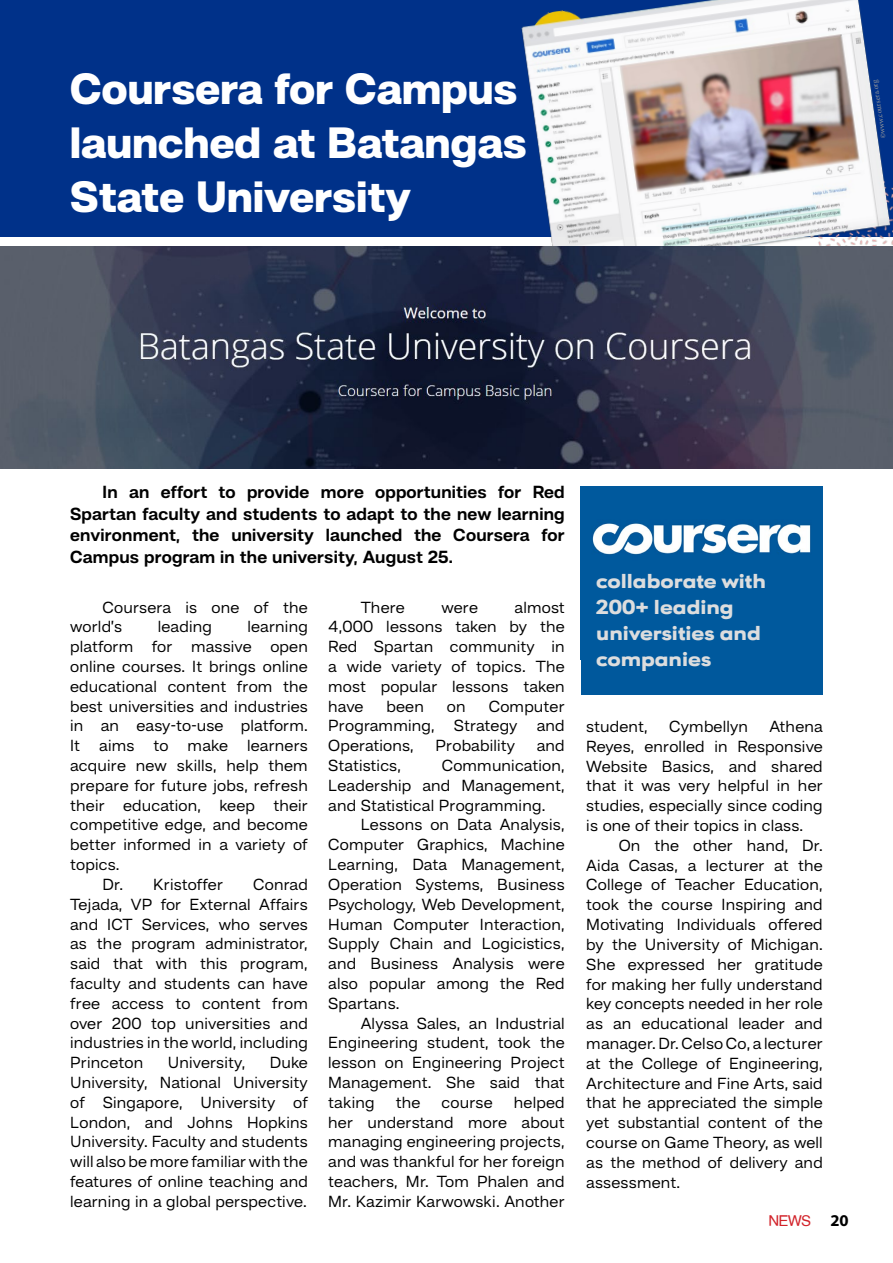
<style>
.page{position:relative;width:893px;height:1263px;background:#fff}
.page>*{position:absolute;margin:0;border:0;box-sizing:border-box;transform-origin:0 0}
.t1{font:900 45px/54px "Hando Trial";letter-spacing:.005em;color:#fff}
.t2{font:900 21.45px/25.8px "URW Geometric Ext";color:#dcddde}
.t3{font:700 18px/21.6px "Hando Trial";letter-spacing:.01em;color:#000;text-align:justify}
.t4{font:16.5px/19.8px "Hando Trial";letter-spacing:.01em;color:#000;text-align:justify}
.t5{font:15px "Helvetica";color:#d2232a}
.t6{font:7.5px "Minion Pro";color:#939598}
.s1{font-family:"Myriad Pro";font-weight:700;font-size:16.5px;color:#000}
</style>
<div class="page">
<div style="left:0;top:0;width:893px;height:236px;background:#003189"></div>
<img style="left:518px;top:0;width:375px;height:321px">
<div style="left:581px;top:487px;width:242px;height:208px;background:#00589c"></div>
<img style="left:592px;top:523px;width:219px;height:32px">
<img style="left:0;top:246px;width:892px;height:223px">
<h1 class="t1" style="left:70px;top:61px;width:458px">Coursera for Campus launched at Batangas<br>State University</h1>
<p class="t6" style="left:878px;top:139px;width:61px;rotate:-98deg">©www.coursera.org</p>
<p class="t3" style="left:70px;top:481px;width:496px;text-indent:32px">In an effort to provide more opportunities for Red Spartan faculty and students to adapt to the new learning environment, the university launched the Coursera for Campus program in the university, August 25.</p>
<p class="t4" style="left:361px;top:597px;width:46px">There</p>
<p class="t4" style="left:441px;top:597px;width:38px">were</p>
<p class="t4" style="left:70px;top:597px;width:239px;text-indent:32px">Coursera is one of the world’s</p>
<p class="t4" style="left:328px;top:597px;width:238px;text-indent:186px">almost 4,000 lessons taken by the Red Spartan community in a wide variety of topics. The most popular lessons taken have</p>
<p class="t4" style="left:158px;top:616px;width:56px">leading</p>
<p class="t4" style="left:247px;top:616px;width:62px">learning</p>
<p class="t4" style="left:70px;top:636px;width:239px">platform for massive open</p>
<p class="t4" style="left:70px;top:656px;width:239px">online courses. It brings online</p>
<p class="t4" style="left:70px;top:676px;width:239px">educational content from the</p>
<p class="t4" style="left:70px;top:696px;width:239px">best universities and industries</p>
<p class="t4" style="left:70px;top:715px;width:239px">in an easy-to-use platform.</p>
<p class="t4" style="left:70px;top:735px;width:239px">It aims to make learners</p>
<p class="t4" style="left:70px;top:755px;width:239px">acquire new skills, help them</p>
<p class="t4" style="left:70px;top:775px;width:239px">prepare for future jobs, refresh</p>
<p class="t4" style="left:70px;top:795px;width:239px">their education, keep their</p>
<p class="t4" style="left:70px;top:814px;width:239px">competitive edge, and become</p>
<p class="t4" style="left:70px;top:834px;width:239px">better informed in a variety of</p>
<p class="t4" style="left:70px;top:854px;width:51px">topics.</p>
<p class="t4" style="left:103px;top:874px;width:122px">Dr. Kristoffer</p>
<p class="t4" style="left:328px;top:696px;width:238px;text-indent:161px">Computer Programming, Strategy and Operations,</p>
<p class="t4" style="left:387px;top:696px;width:39px">been</p>
<p class="t4" style="left:447px;top:696px;width:20px">on</p>
<p class="t4" style="left:436px;top:735px;width:81px">Probability</p>
<p class="t4" style="left:537px;top:735px;width:29px">and</p>
<p class="t4" style="left:328px;top:755px;width:238px;text-indent:113px">Communication, Leadership and Management, and Statistical Programming.</p>
<p class="t4" style="left:328px;top:814px;width:238px;text-indent:32px">Lessons on Data Analysis, Computer Graphics, Machine Learning, Data Management, Operation Systems, Business Psychology, Web Development, Human Computer Interaction, Supply Chain and Logicistics, and Business Analysis were also popular among the Red Spartans.</p>
<p class="t4" style="left:328px;top:1012px;width:238px;text-indent:32px">Alyssa Sales, an Industrial Engineering student, took the lesson on Engineering Project Management. She said that taking</p>
<p class="t4" style="left:328px;top:755px;width:74px">Statistics,</p>
<p class="t4" style="left:70px;top:874px;width:239px;text-indent:183px">Conrad Tejada, VP for External Affairs and ICT Services, who serves as the program administrator, said that with this program, faculty and students can have free access to content from over 200 top universities and industries in the world, including Princeton</p>
<p class="t4" style="left:70px;top:1052px;width:239px;text-indent:200px">Duke University, National University of Singapore, University of London, and Johns Hopkins University. Faculty and students will also be more familiar with the features of online teaching and learning in a global perspective.</p>
<p class="t4" style="left:168px;top:1052px;width:79px">University,</p>
<p class="t4" style="left:328px;top:1092px;width:238px;text-indent:186px">helped her understand more about managing engineering projects, and was thankful for her foreign teachers, Mr. Tom Phalen and Mr. Kazimir Karwowski. Another</p>
<p class="t4" style="left:396px;top:1092px;width:26px">the</p>
<p class="t4" style="left:442px;top:1092px;width:53px">course</p>
<h2 class="t2" style="left:596px;top:566px;width:171px">collaborate with<br>200+ leading universities and companies</h2>
<p class="t4" style="left:586px;top:716px;width:63px">student,</p>
<p class="t4" style="left:669px;top:716px;width:80px">Cymbellyn</p>
<p class="t4" style="left:586px;top:716px;width:238px;text-indent:183px">Athena Reyes, enrolled in Responsive Website Basics, and shared that it was very helpful in her studies, especially since coding is one of their topics in class.</p>
<p class="t4" style="left:586px;top:835px;width:238px;text-indent:32px">On the other hand, Dr.<br>Aida Casas, a lecturer at the College of Teacher Education, took the course Inspiring and Motivating Individuals offered by the University of Michigan.<br>She expressed her gratitude for making her fully understand key concepts needed in her role as an educational leader and manager. Dr. Celso Co, a lecturer at the College of Engineering, Architecture and Fine Arts, said that he appreciated the simple yet substantial content of the course on Game Theory, as well as the method of delivery and assessment.</p>
<p class="t5" style="left:768px;top:1209px;width:82px">NEWS <span class="s1">20</span></p>
</div>
